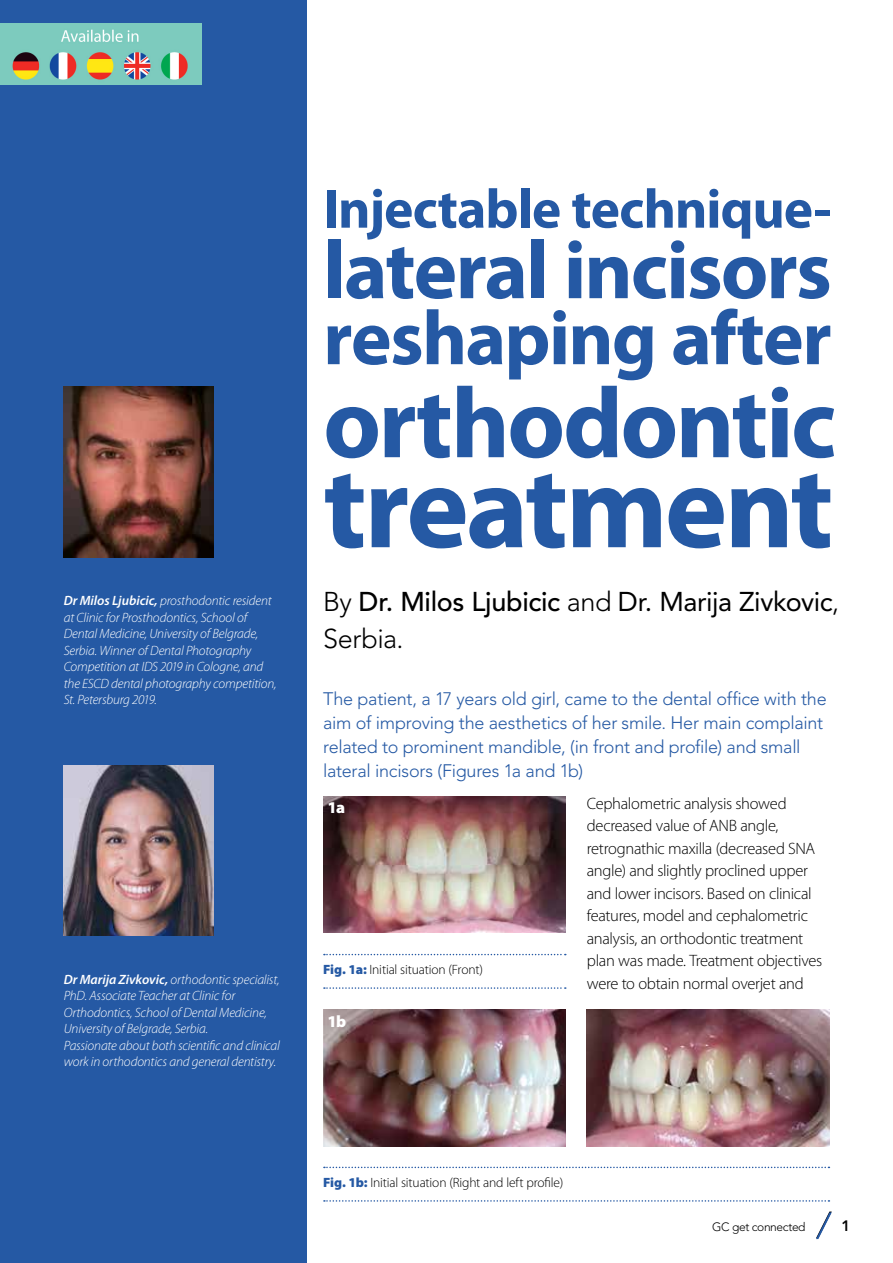
<style>
.page{position:relative;width:893px;height:1263px;background:#fff}
.page>*{position:absolute;margin:0;border:0;box-sizing:border-box;transform-origin:0 0}
.t1{font:700 118.5px "Myriad Pro";letter-spacing:-.025em;color:#2559a4}
.t2{font:700 100.5px "Myriad Pro";letter-spacing:-.025em;color:#2559a4}
.t3{font:700 82.5px "Myriad Pro";letter-spacing:-.025em;color:#2559a4}
.t4{font:700 77.25px "Myriad Pro";letter-spacing:-.025em;color:#2559a4}
.t5{font:700 55.5px "Myriad Pro";letter-spacing:-.02em;color:#2559a4}
.t6{font:27px/37.5px "Avenir LT Std";letter-spacing:-.015em;color:#000}
.t7{font:300 18px/24px "Avenir LT Std";letter-spacing:-.015em;color:#2559a4}
.t8{font:300 16.5px/22.5px "Myriad Pro";letter-spacing:-.02em;color:#000}
.t9{font:900 16.5px "Myriad Pro";color:#fff}
.t10{font:800 15px "Avenir LT Std";color:#000}
.t11{font:italic 300 13.5px/16.5px "Myriad Pro";letter-spacing:-.01em;color:#fff}
.t12{font:300 13.5px "Myriad Pro";letter-spacing:-.01em;color:#000}
.t13{font:300 12px "Avenir LT Std";letter-spacing:-.03em;color:#000}
.s1{font-weight:600}
.s2{font-weight:300}
.s3{font-weight:500}
.s4{font-weight:900;color:#2559a4}
</style>
<div class="page">
<div style="left:0;top:0;width:306px;height:1263px;background:#2559a4"></div>
<img style="left:64px;top:387px;width:150px;height:170px">
<svg style="left:816px;top:1211px;width:16px;height:28px"></svg>
<img style="left:323px;top:796px;width:243px;height:136px">
<svg style="left:324px;top:954px;width:242px;height:1px"></svg>
<svg style="left:324px;top:987px;width:242px;height:2px"></svg>
<img style="left:64px;top:765px;width:150px;height:170px">
<svg style="left:324px;top:1167px;width:505px;height:1px"></svg>
<svg style="left:324px;top:1200px;width:505px;height:2px"></svg>
<img style="left:323px;top:1010px;width:243px;height:136px">
<img style="left:587px;top:1010px;width:242px;height:136px">
<img style="left:0;top:24px;width:201px;height:60px">
<p class="t11" style="left:64px;top:593px;width:214px"><span class="s1">Dr Milos Ljubicic,</span> prosthodontic resident at Clinic for Prosthodontics, School of Dental Medicine, University of Belgrade, Serbia. Winner of Dental Photography Competition at IDS 2019 in Cologne, and the ESCD dental photography competition, St. Petersburg 2019.</p>
<p class="t11" style="left:64px;top:971px;width:218px"><span class="s1">Dr Marija Zivkovic,</span> orthodontic specialist, PhD. Associate Teacher at Clinic for Orthodontics, School of Dental Medicine, University of Belgrade, Serbia.<br>Passionate about both scientific and clinical work in orthodontics and general dentistry.</p>
<h3 class="t5" style="left:323px;top:178px;width:510px">Injectable technique-</h3>
<h3 class="t3" style="left:323px;top:224px;width:510px">lateral incisors</h3>
<h3 class="t4" style="left:323px;top:295px;width:510px">reshaping after</h3>
<h2 class="t2" style="left:323px;top:367px;width:515px">orthodontic</h2>
<h1 class="t1" style="left:323px;top:441px;width:512px">treatment</h1>
<h3 class="t6" style="left:323px;top:583px;width:517px"><span class="s2">By</span> <span class="s3">Dr. Milos Ljubicic</span> <span class="s2">and</span> Dr. Marija Zivkovic<span class="s2">,<br>Serbia.</span></h3>
<h3 class="t7" style="left:323px;top:686px;width:505px">The patient, a 17 years old girl, came to the dental office with the aim of improving the aesthetics of her smile. Her main complaint related to prominent mandible, (in front and profile) and small lateral incisors (Figures 1a and 1b)</h3>
<p class="t8" style="left:587px;top:792px;width:237px">Cephalometric analysis showed decreased value of ANB angle, retrognathic maxilla (decreased SNA angle) and slightly proclined upper and lower incisors. Based on clinical features, model and cephalometric analysis, an orthodontic treatment plan was made. Treatment objectives were to obtain normal overjet and</p>
<p class="t9" style="left:327px;top:798px;width:19px">1a</p>
<p class="t12" style="left:323px;top:962px;width:161px"><span class="s4">Fig. 1a:</span> Initial situation (Front)</p>
<p class="t9" style="left:327px;top:1012px;width:20px">1b</p>
<p class="t12" style="left:323px;top:1175px;width:242px"><span class="s4">Fig. 1b:</span> Initial situation (Right and left profile)</p>
<p class="t13" style="left:712px;top:1219px;width:95px">GC get connected</p>
<p class="t10" style="left:842px;top:1216px;width:10px">1</p>
</div>
